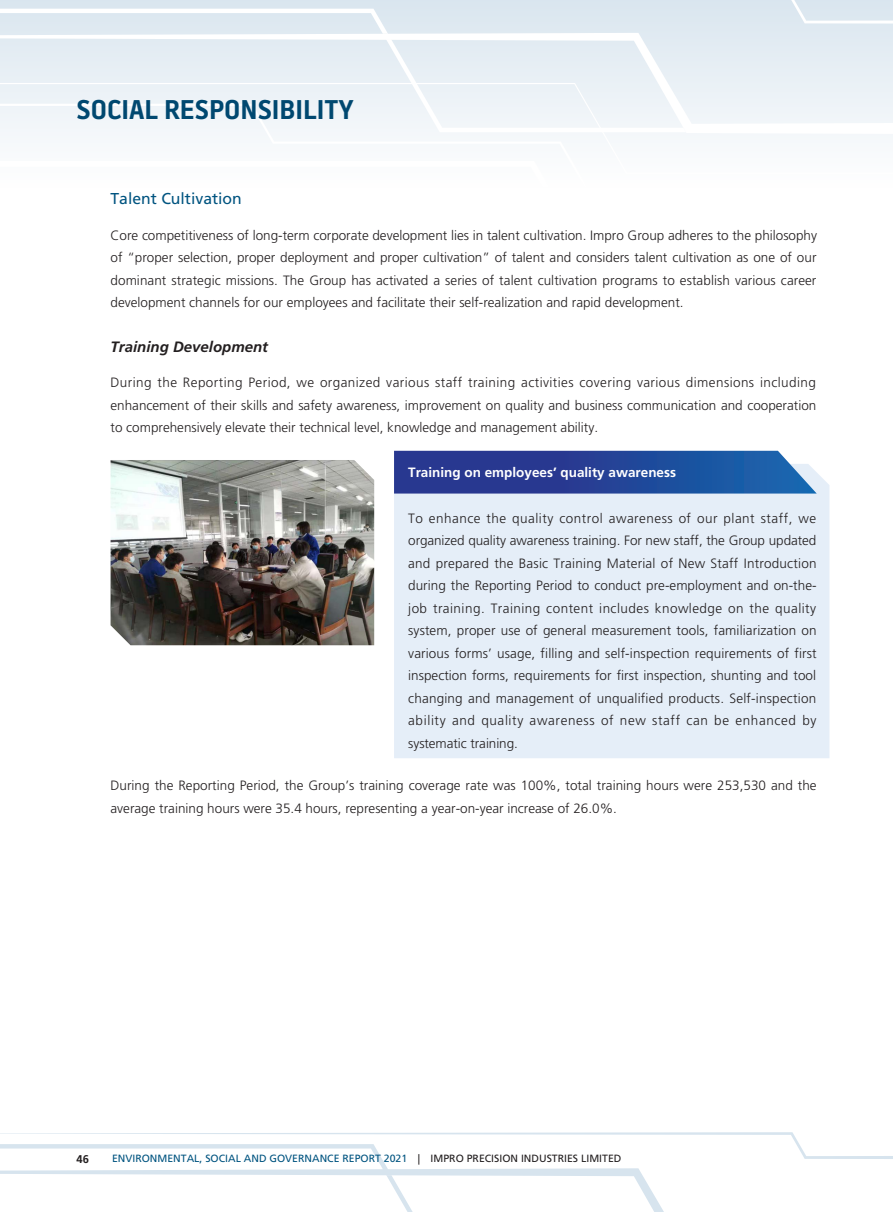
<style>
.page{position:relative;width:893px;height:1212px;background:#fff}
.page>*{position:absolute;margin:0;border:0;box-sizing:border-box;transform-origin:0 0}
.t1{font:700 27px "Battersea";color:#004870}
._02_H2{font:15.75px "Frutiger LT Std";color:#005480}
._03_H3{font:italic 700 15px "Frutiger LT Std";color:#231f20}
._00_txt{font:300 13.5px/22.5px "Frutiger LT Std";color:#231f20;text-align:justify}
._00_txt-2{font:700 13.5px "Frutiger LT Std";color:#fff}
.t2{font:700 11.25px "Frutiger LT Std";color:#231f20}
.t3{font:10.5px "Frutiger LT Std";color:#005480}
.s1{color:#231f20}
</style>
<div class="page">
<div style="left:686px;top:24px;width:207px;height:9px;background:#dfe9f1"></div>
<svg style="left:0;top:24px;width:686px;height:59px;background:#e5edf3"></svg>
<svg style="left:383px;top:34px;width:510px;height:49px;background:#e7eef4"></svg>
<svg style="left:0;top:83px;width:893px;height:55px;fill:#edf3f7"></svg>
<div style="left:0;top:104px;width:587px;height:34px;background:#f1f6f9"></div>
<svg style="left:0;top:0;width:893px;height:24px;background:#dee9f1"></svg>
<svg style="left:0;top:1132px;width:893px;height:80px"></svg>
<div style="left:394px;top:473px;width:435px;height:285px;background:#e5eef8"></div>
<svg style="left:394px;top:451px;width:423px;height:42px;background:#2c4e9d"></svg>
<img style="left:111px;top:460px;width:263px;height:185px">
<h1 class="t1" style="left:77px;top:93px;width:279px">SOCIAL RESPONSIBILITY</h1>
<p class="_02_H2" style="left:111px;top:190px;width:133px">Talent Cultivation</p>
<p class="_00_txt" style="left:111px;top:224px;width:708px">Core competitiveness of long-term corporate development lies in talent cultivation. Impro Group adheres to the philosophy of “proper selection, proper deployment and proper cultivation” of talent and considers talent cultivation as one of our dominant strategic missions. The Group has activated a series of talent cultivation programs to establish various career development channels for our employees and facilitate their self-realization and rapid development.</p>
<p class="_03_H3" style="left:111px;top:338px;width:159px">Training Development</p>
<p class="_00_txt" style="left:111px;top:372px;width:707px">During the Reporting Period, we organized various staff training activities covering various dimensions including enhancement of their skills and safety awareness, improvement on quality and business communication and cooperation to comprehensively elevate their technical level, knowledge and management ability.</p>
<p class="_00_txt-2" style="left:408px;top:465px;width:269px">Training on employees’ quality awareness</p>
<p class="_00_txt" style="left:408px;top:507px;width:410px">To enhance the quality control awareness of our plant staff, we organized quality awareness training. For new staff, the Group updated and prepared the Basic Training Material of New Staff Introduction during the Reporting Period to conduct pre-employment and on-the&shy;job training. Training content includes knowledge on the quality system, proper use of general measurement tools, familiarization on various forms’ usage, filling and self-inspection requirements of first inspection forms, requirements for first inspection, shunting and tool changing and management of unqualified products. Self-inspection ability and quality awareness of new staff can be enhanced by systematic training.</p>
<p class="_00_txt" style="left:111px;top:774px;width:708px">During the Reporting Period, the Group’s training coverage rate was 100%, total training hours were 253,530 and the average training hours were 35.4 hours, representing a year-on-year increase of 26.0%.</p>
<p class="t2" style="left:77px;top:1152px;width:14px">46</p>
<p class="t3" style="left:112px;top:1152px;width:511px">ENVIRONMENTAL, SOCIAL AND GOVERNANCE REPORT 2021 <span class="s1">| IMPRO PRECISION INDUSTRIES LIMITED</span></p>
</div>
